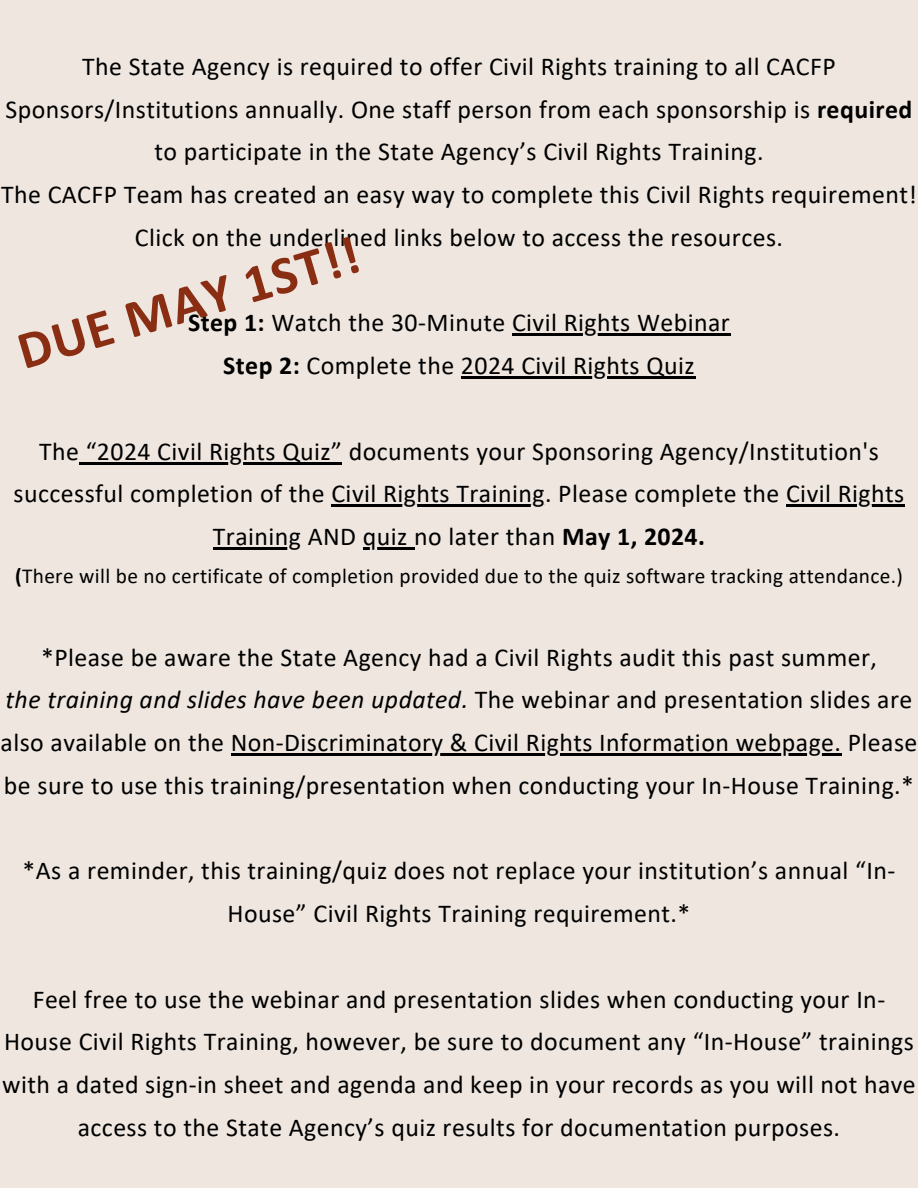
<style>
.page{position:relative;width:918px;height:1188px;background:#eee6df}
.page>*{position:absolute;margin:0;border:0;box-sizing:border-box;transform-origin:0 0}
.t1{font:700 54px "Calibri";color:#8a2e13}
.t2{font:25.8px/42.8px "Calibri";letter-spacing:.015em;color:#000;text-align:center}
.t3{font:21.3px "Calibri";letter-spacing:.015em;color:#000}
.s1{font-weight:700}
.s2{font-style:italic}
</style>
<div class="page">
<hr style="left:512px;top:334px;width:218px;height:2px;background:#000">
<hr style="left:461px;top:376px;width:234px;height:3px;background:#000">
<hr style="left:79px;top:462px;width:263px;height:2px;background:#000">
<hr style="left:331px;top:505px;width:214px;height:2px;background:#000">
<hr style="left:786px;top:505px;width:119px;height:2px;background:#000">
<hr style="left:213px;top:547px;width:89px;height:3px;background:#000">
<hr style="left:363px;top:547px;width:51px;height:3px;background:#000">
<hr style="left:231px;top:753px;width:611px;height:3px;background:#000">
<h2 class="t2" style="left:1px;top:47px;width:917px">The State Agency is required to offer Civil Rights training to all CACFP Sponsors/Institutions annually. One staff person from each sponsorship is <span class="s1">required </span>to participate in the State Agency’s Civil Rights Training.<br>The CACFP Team has created an easy way to complete this Civil Rights requirement!<br>Click on the underlined links below to access the resources.</h2>
<h1 class="t1" style="left:12px;top:330px;width:355px;rotate:-16deg">DUE MAY 1ST!!</h1>
<h2 class="t2" style="left:188px;top:304px;width:543px"><span class="s1">Step 1:</span> Watch the 30-Minute Civil Rights Webinar</h2>
<p class="t2" style="left:223px;top:346px;width:473px"><span class="s1">Step 2:</span> Complete the 2024 Civil Rights Quiz</p>
<p class="t2" style="left:39px;top:432px;width:841px">The “2024 Civil Rights Quiz” documents your Sponsoring Agency/Institution's</p>
<h2 class="t2" style="left:14px;top:475px;width:892px">successful completion of the Civil Rights Training. Please complete the Civil Rights</h2>
<h1 class="t2" style="left:213px;top:517px;width:494px">Training AND quiz no later than <span class="s1">May 1, 2024.</span></h1>
<p class="t3" style="left:15px;top:567px;width:890px"><span class="s1">(</span>There will be no certificate of completion provided due to the quiz software tracking attendance.)</p>
<p class="t2" style="left:1px;top:638px;width:918px">*Please be aware the State Agency had a Civil Rights audit this past summer,<br><span class="s2">the training and slides have been updated.</span> The webinar and presentation slides are also available on the Non-Discriminatory &amp; Civil Rights Information webpage. Please be sure to use this training/presentation when conducting your In-House Training.*</p>
<p class="t2" style="left:23px;top:851px;width:874px">*As a reminder, this training/quiz does not replace your institution’s annual “In-<br>House” Civil Rights Training requirement.*</p>
<p class="t2" style="left:2px;top:980px;width:915px">Feel free to use the webinar and presentation slides when conducting your In-House Civil Rights Training, however, be sure to document any “In-House” trainings with a dated sign-in sheet and agenda and keep in your records as you will not have access to the State Agency’s quiz results for documentation purposes.</p>
</div>
